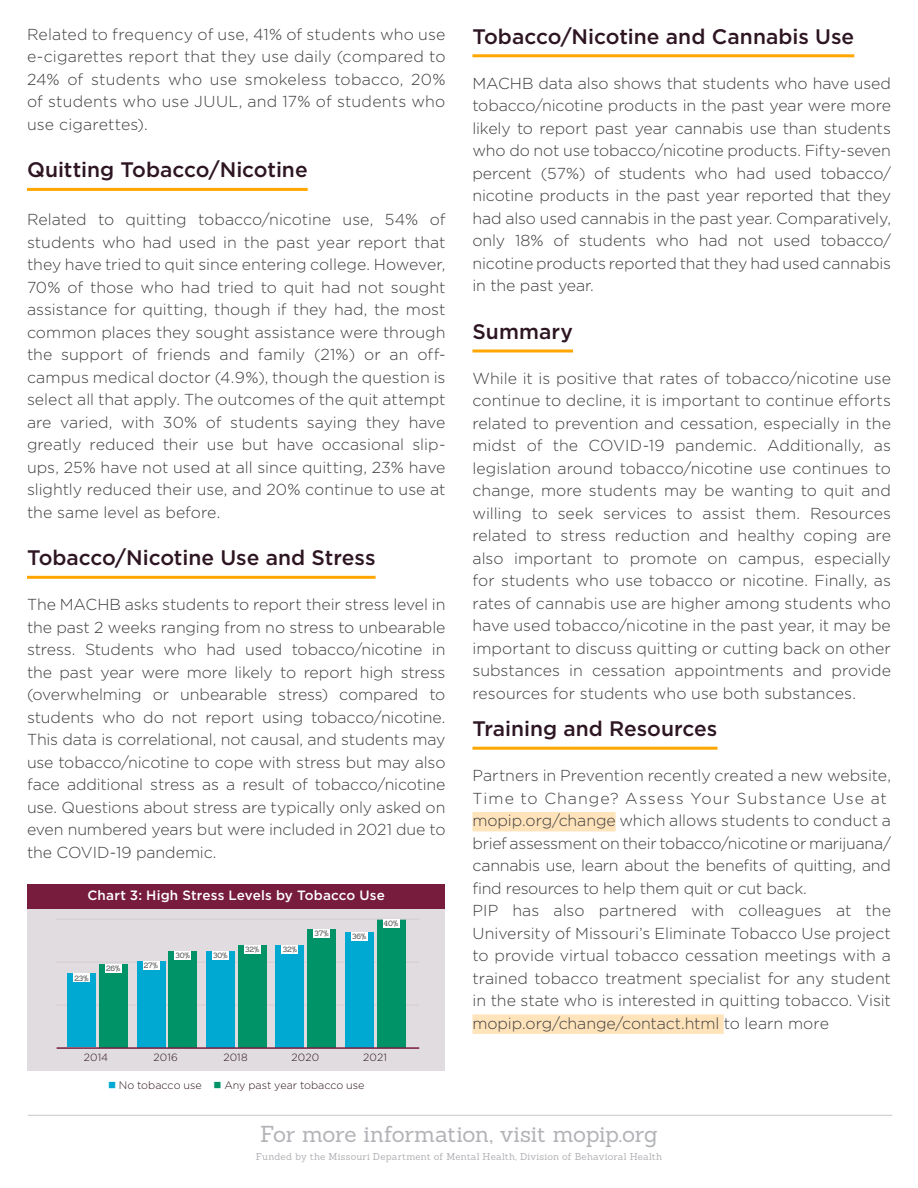
<style>
.page{position:relative;width:918px;height:1188px;background:#fff}
.page>*{position:absolute;margin:0;border:0;box-sizing:border-box;transform-origin:0 0}
.t1{font:22.5px "Sanchez";letter-spacing:-.015em;color:#b2b3b7}
.t2{font:500 21px "Gotham";color:#2d1522}
.t3{font:300 15.9px/22.5px "Gotham";letter-spacing:-.005em;color:#3e3e3f;text-align:justify}
.t4{font:500 13.5px "Gotham";letter-spacing:.01em;color:#fff}
.t5{font:300 10.8px "Gotham";color:#2d1522}
.t6{font:300 10.5px "Gotham";letter-spacing:.015em;color:#2d1522}
.t7{font:9.75px "Sanchez";letter-spacing:.02em;color:#b2b3b7}
.t8{font:7.5px "Sanchez";letter-spacing:-.015em;color:#4b4c4d}
.s1{color:#00a9d2}
.s2{color:#009368}
</style>
<div class="page">
<hr style="left:28px;top:1115px;width:864px;height:1px;background:#c7c8ca">
<hr style="left:27px;top:188px;width:281px;height:3px;background:#ffa700">
<hr style="left:27px;top:576px;width:349px;height:3px;background:#ffa700">
<hr style="left:472px;top:54px;width:382px;height:3px;background:#ffa700">
<hr style="left:472px;top:349px;width:101px;height:3px;background:#ffa700">
<hr style="left:472px;top:747px;width:245px;height:3px;background:#ffa700">
<div style="left:472px;top:812px;width:144px;height:19px;background:#ffe3bb"></div>
<div style="left:472px;top:1014px;width:252px;height:20px;background:#ffe3bb"></div>
<div style="left:27px;top:908px;width:418px;height:163px;background:#e1dcdf"></div>
<hr style="left:57px;top:1005px;width:362px;height:1px;background:#d3ccd1">
<hr style="left:57px;top:962px;width:362px;height:1px;background:#d3ccd1">
<div style="left:99px;top:964px;width:29px;height:83px;background:#009368"></div>
<div style="left:377px;top:919px;width:28px;height:128px;background:#009368"></div>
<div style="left:345px;top:932px;width:29px;height:115px;background:#00a9d2"></div>
<div style="left:307px;top:929px;width:29px;height:118px;background:#009368"></div>
<div style="left:276px;top:945px;width:28px;height:102px;background:#00a9d2"></div>
<div style="left:238px;top:945px;width:28px;height:102px;background:#009368"></div>
<div style="left:206px;top:951px;width:29px;height:96px;background:#00a9d2"></div>
<div style="left:168px;top:951px;width:29px;height:96px;background:#009368"></div>
<div style="left:137px;top:961px;width:28px;height:86px;background:#00a9d2"></div>
<div style="left:67px;top:974px;width:29px;height:73px;background:#00a9d2"></div>
<hr style="left:57px;top:919px;width:362px;height:1px;background:#d3ccd1">
<div style="left:27px;top:884px;width:418px;height:25px;background:#771c3d"></div>
<div style="left:73px;top:974px;width:17px;height:8px;background:#fff"></div>
<div style="left:212px;top:951px;width:17px;height:9px;background:#fff"></div>
<div style="left:143px;top:961px;width:16px;height:9px;background:#fff"></div>
<div style="left:282px;top:945px;width:16px;height:9px;background:#fff"></div>
<div style="left:383px;top:919px;width:16px;height:9px;background:#fff"></div>
<hr style="left:57px;top:1047px;width:362px;height:2px;background:#771c3d">
<div style="left:105px;top:964px;width:17px;height:9px;background:#fff"></div>
<div style="left:244px;top:945px;width:16px;height:9px;background:#fff"></div>
<div style="left:175px;top:951px;width:16px;height:9px;background:#fff"></div>
<div style="left:313px;top:929px;width:17px;height:8px;background:#fff"></div>
<div style="left:351px;top:932px;width:17px;height:9px;background:#fff"></div>
<p class="t3" style="left:27px;top:22px;width:420px">Related to frequency of use, 41% of students who use e-cigarettes report that they use daily (compared to 24% of students who use smokeless tobacco, 20% of students who use JUUL, and 17% of students who use cigarettes).</p>
<p class="t2" style="left:27px;top:156px;width:282px">Quitting Tobacco/Nicotine</p>
<p class="t3" style="left:27px;top:208px;width:420px">Related to quitting tobacco/nicotine use, 54% of students who had used in the past year report that they have tried to quit since entering college. However, 70% of those who had tried to quit had not sought assistance for quitting, though if they had, the most common places they sought assistance were through the support of friends and family (21%) or an off&shy;campus medical doctor (4.9%), though the question is select all that apply. The outcomes of the quit attempt are varied, with 30% of students saying they have greatly reduced their use but have occasional slip&shy;ups, 25% have not used at all since quitting, 23% have slightly reduced their use, and 20% continue to use at the same level as before.</p>
<p class="t2" style="left:27px;top:544px;width:350px">Tobacco/Nicotine Use and Stress</p>
<p class="t3" style="left:27px;top:593px;width:420px">The MACHB asks students to report their stress level in the past 2 weeks ranging from no stress to unbearable stress. Students who had used tobacco/nicotine in the past year were more likely to report high stress (overwhelming or unbearable stress) compared to students who do not report using tobacco/nicotine.<br>This data is correlational, not causal, and students may use tobacco/nicotine to cope with stress but may also face additional stress as a result of tobacco/nicotine use. Questions about stress are typically only asked on even numbered years but were included in 2021 due to the COVID-19 pandemic.</p>
<p class="t4" style="left:88px;top:887px;width:299px">Chart 3: High Stress Levels by Tobacco Use</p>
<p class="t8" style="left:74px;top:973px;width:16px">23%</p>
<p class="t8" style="left:106px;top:964px;width:16px">26%</p>
<p class="t8" style="left:144px;top:960px;width:16px">27%</p>
<p class="t8" style="left:175px;top:951px;width:16px">30%</p>
<p class="t8" style="left:213px;top:951px;width:16px">30%</p>
<p class="t8" style="left:245px;top:944px;width:16px">32%</p>
<p class="t8" style="left:283px;top:944px;width:16px">32%</p>
<p class="t8" style="left:315px;top:928px;width:16px">37%</p>
<p class="t8" style="left:352px;top:932px;width:16px">36%</p>
<p class="t8" style="left:384px;top:919px;width:16px">40%</p>
<p class="t6" style="left:84px;top:1050px;width:26px">2014</p>
<p class="t6" style="left:154px;top:1050px;width:26px">2016</p>
<p class="t6" style="left:223px;top:1050px;width:26px">2018</p>
<p class="t6" style="left:292px;top:1050px;width:29px">2020</p>
<p class="t6" style="left:363px;top:1050px;width:25px">2021</p>
<p class="t5" style="left:108px;top:1078px;width:258px"><span class="s1">■</span> No tobacco use <span class="s2">■</span> Any past year tobacco use</p>
<p class="t2" style="left:472px;top:23px;width:383px">Tobacco/Nicotine and Cannabis Use</p>
<p class="t3" style="left:472px;top:71px;width:420px">MACHB data also shows that students who have used tobacco/nicotine products in the past year were more likely to report past year cannabis use than students who do not use tobacco/nicotine products. Fifty-seven percent (57%) of students who had used tobacco/ nicotine products in the past year reported that they had also used cannabis in the past year. Comparatively, only 18% of students who had not used tobacco/ nicotine products reported that they had used cannabis in the past year.</p>
<p class="t2" style="left:472px;top:318px;width:102px">Summary</p>
<p class="t3" style="left:472px;top:367px;width:420px">While it is positive that rates of tobacco/nicotine use continue to decline, it is important to continue efforts related to prevention and cessation, especially in the midst of the COVID-19 pandemic. Additionally, as legislation around tobacco/nicotine use continues to change, more students may be wanting to quit and willing to seek services to assist them. Resources related to stress reduction and healthy coping are also important to promote on campus, especially for students who use tobacco or nicotine. Finally, as rates of cannabis use are higher among students who have used tobacco/nicotine in the past year, it may be important to discuss quitting or cutting back on other substances in cessation appointments and provide resources for students who use both substances.</p>
<p class="t2" style="left:472px;top:715px;width:246px">Training and Resources</p>
<p class="t3" style="left:472px;top:764px;width:420px">Partners in Prevention recently created a new website,<br>Time to Change? Assess Your Substance Use at</p>
<p class="t3" style="left:472px;top:809px;width:420px">mopip.org/change which allows students to conduct a brief assessment on their tobacco/nicotine or marijuana/ cannabis use, learn about the benefits of quitting, and find resources to help them quit or cut back.</p>
<p class="t3" style="left:472px;top:899px;width:420px">PIP has also partnered with colleagues at the University of Missouri’s Eliminate Tobacco Use project to provide virtual tobacco cessation meetings with a trained tobacco treatment specialist for any student in the state who is interested in quitting tobacco. Visit mopip.org/change/contact.html to learn more</p>
<h1 class="t1" style="left:260px;top:1120px;width:399px">For more information, visit mopip.org</h1>
<p class="t7" style="left:256px;top:1150px;width:408px">Funded by the Missouri Department of Mental Health, Division of Behavioral Health</p>
</div>
